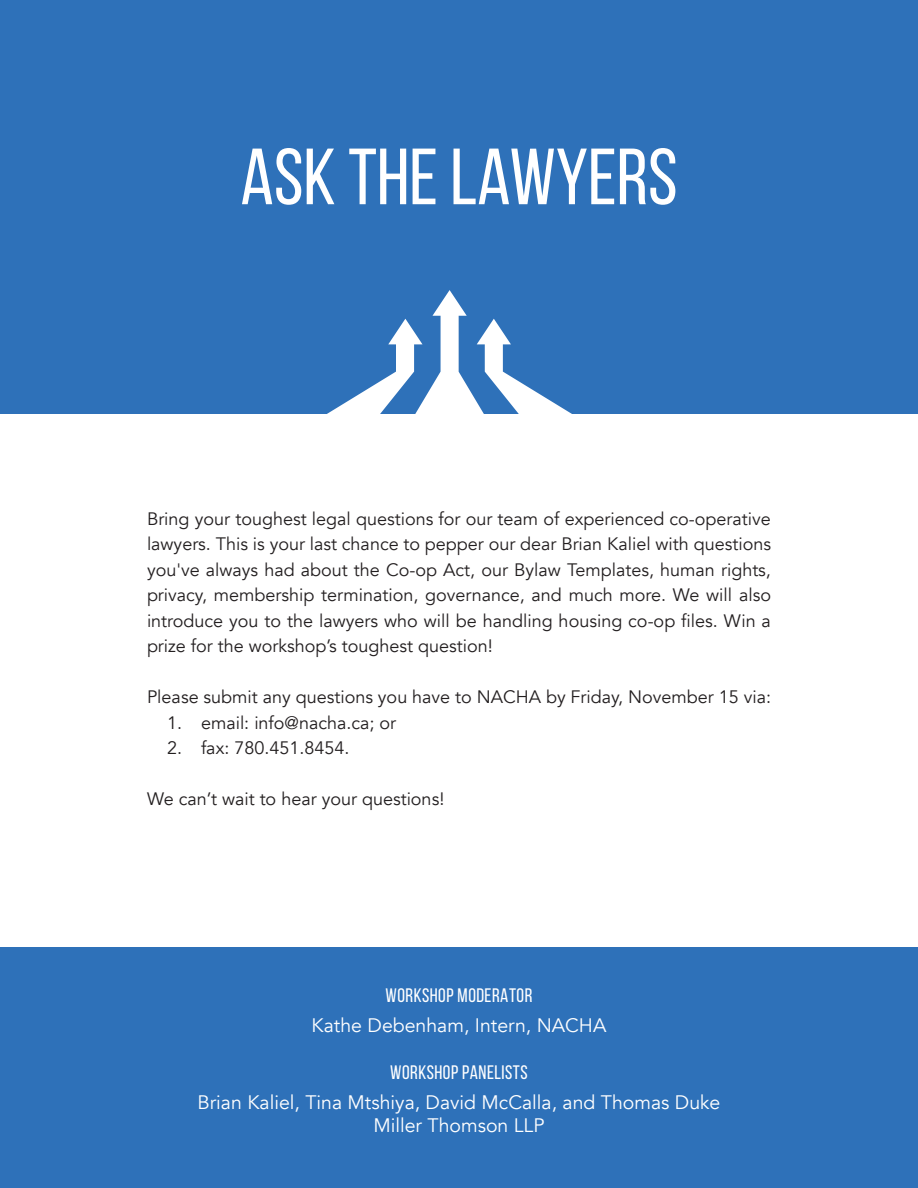
<style>
.page{position:relative;width:918px;height:1188px;background:#fff}
.page>*{position:absolute;margin:0;border:0;box-sizing:border-box;transform-origin:0 0}
.t1{font:79.5px "Bebas Neue";color:#fff}
.t2{font:19.5px "Avenir";color:#fff}
.t3{font:19.5px "Bebas Neue";letter-spacing:.025em;color:#fff}
.t4{font:18px/25.5px "Avenir";color:#231f20;text-align:justify}
</style>
<div class="page">
<div style="left:0;top:0;width:918px;height:414px;background:#2e71b9"></div>
<div style="left:0;top:947px;width:918px;height:241px;background:#2e71b9"></div>
<svg style="left:327px;top:290px;width:245px;height:124px"></svg>
<p class="t1" style="left:240px;top:134px;width:439px">ASK THE LAWYERS</p>
<p class="t4" style="left:147px;top:506px;width:626px">Bring your toughest legal questions for our team of experienced co-operative lawyers. This is your last chance to pepper our dear Brian Kaliel with questions you've always had about the Co-op Act, our Bylaw Templates, human rights, privacy, membership termination, governance, and much more. We will also introduce you to the lawyers who will be handling housing co-op files. Win a prize for the workshop’s toughest question!</p>
<p class="t4" style="left:147px;top:685px;width:626px">Please submit any questions you have to NACHA by Friday, November 15 via:</p>
<p class="t4" style="left:167px;top:710px;width:230px">1. email: info@nacha.ca; or</p>
<p class="t4" style="left:167px;top:736px;width:184px">2. fax: 780.451.8454.</p>
<p class="t4" style="left:147px;top:787px;width:299px">We can’t wait to hear your questions!</p>
<p class="t3" style="left:386px;top:984px;width:148px">WORKSHOP MODERATOR</p>
<p class="t2" style="left:312px;top:1013px;width:296px">Kathe Debenham, Intern, NACHA</p>
<p class="t3" style="left:390px;top:1061px;width:139px">WORKSHOP PANELISTS</p>
<p class="t2" style="left:198px;top:1090px;width:524px">Brian Kaliel, Tina Mtshiya, David McCalla, and Thomas Duke</p>
<p class="t2" style="left:373px;top:1114px;width:173px">Miller Thomson LLP</p>
</div>
